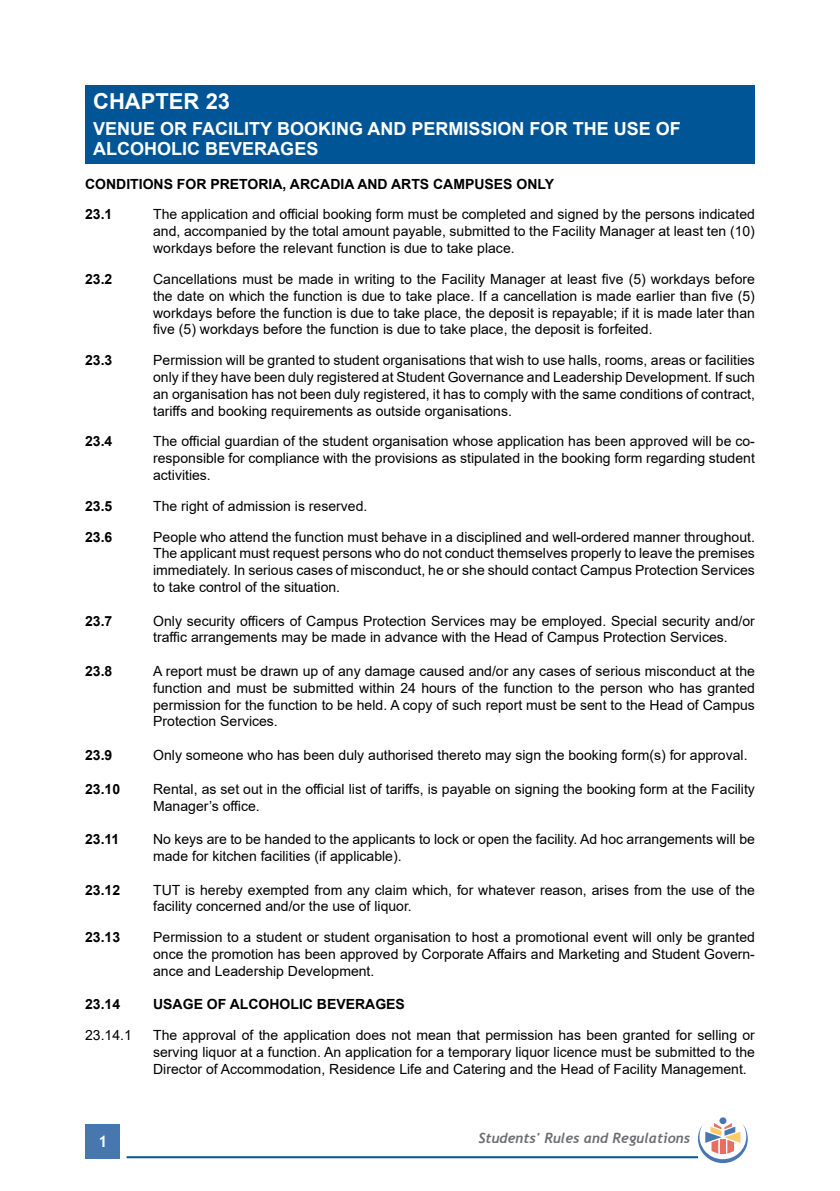
<style>
.page{position:relative;width:840px;height:1191px;background:#fff}
.page>*{position:absolute;margin:0;border:0;box-sizing:border-box;transform-origin:0 0}
.t1{font:700 22px "Arial";color:#fff}
.t2{font:700 18px/20px "Arial";color:#fff}
.t3{font:700 16px "Trebuchet MS";color:#fff}
.t4{font:14px/16.8px "Arial";color:#000;text-align:justify}
.t5{font:700 14px/30.8px "Arial";color:#000}
.t6{font:italic 700 14px "Trebuchet";color:#6d6e71}
</style>
<div class="page">
<div style="left:86px;top:1124px;width:34px;height:34px;background:#4777ae"></div>
<hr style="left:126px;top:1156px;width:571px;height:2px;background:#005596">
<div style="left:719px;top:1117px;width:7px;height:7px;background:#4777ae;border-radius:50%"></div>
<svg style="left:697px;top:1123px;width:50px;height:40px"></svg>
<div style="left:85px;top:85px;width:669px;height:78px;background:#005596"></div>
<h1 class="t1" style="left:93px;top:86px;width:138px">CHAPTER 23</h1>
<p class="t2" style="left:93px;top:119px;width:589px">VENUE OR FACILITY BOOKING AND PERMISSION FOR THE USE OF<br>ALCOHOLIC BEVERAGES</p>
<p class="t5" style="left:85px;top:168px;width:470px">CONDITIONS FOR PRETORIA, ARCADIA AND ARTS CAMPUSES ONLY<br>23.1</p>
<p class="t4" style="left:153px;top:206px;width:603px">The application and official booking form must be completed and signed by the persons indicated and, accompanied by the total amount payable, submitted to the Facility Manager at least ten (10) workdays before the relevant function is due to take place.</p>
<p class="t5" style="left:85px;top:264px;width:29px">23.2</p>
<p class="t4" style="left:153px;top:270px;width:603px">Cancellations must be made in writing to the Facility Manager at least five (5) workdays before the date on which the function is due to take place. If a cancellation is made earlier than five (5) workdays before the function is due to take place, the deposit is repayable; if it is made later than five (5) workdays before the function is due to take place, the deposit is forfeited.</p>
<p class="t5" style="left:85px;top:345px;width:29px">23.3</p>
<p class="t4" style="left:153px;top:352px;width:603px">Permission will be granted to student organisations that wish to use halls, rooms, areas or facilities only if they have been duly registered at Student Governance and Leadership Development. If such an organisation has not been duly registered, it has to comply with the same conditions of contract, tariffs and booking requirements as outside organisations.</p>
<p class="t5" style="left:85px;top:426px;width:29px">23.4</p>
<p class="t4" style="left:153px;top:433px;width:603px">The official guardian of the student organisation whose application has been approved will be co&shy;responsible for compliance with the provisions as stipulated in the booking form regarding student activities.</p>
<p class="t5" style="left:85px;top:490px;width:29px">23.5</p>
<p class="t4" style="left:153px;top:497px;width:215px">The right of admission is reserved.</p>
<p class="t5" style="left:85px;top:521px;width:29px">23.6</p>
<p class="t4" style="left:153px;top:528px;width:603px">People who attend the function must behave in a disciplined and well-ordered manner throughout.<br>The applicant must request persons who do not conduct themselves properly to leave the premises immediately. In serious cases of misconduct, he or she should contact Campus Protection Services to take control of the situation.</p>
<p class="t5" style="left:85px;top:605px;width:29px">23.7</p>
<p class="t4" style="left:153px;top:612px;width:603px">Only security officers of Campus Protection Services may be employed. Special security and/or traffic arrangements may be made in advance with the Head of Campus Protection Services.</p>
<p class="t5" style="left:85px;top:656px;width:29px">23.8</p>
<p class="t4" style="left:153px;top:662px;width:603px">A report must be drawn up of any damage caused and/or any cases of serious misconduct at the function and must be submitted within 24 hours of the function to the person who has granted permission for the function to be held. A copy of such report must be sent to the Head of Campus Protection Services.</p>
<p class="t5" style="left:85px;top:740px;width:29px">23.9</p>
<p class="t4" style="left:153px;top:746px;width:595px">Only someone who has been duly authorised thereto may sign the booking form(s) for approval.</p>
<p class="t5" style="left:85px;top:773px;width:37px">23.10</p>
<p class="t4" style="left:153px;top:780px;width:603px">Rental, as set out in the official list of tariffs, is payable on signing the booking form at the Facility<br>Manager’s office.</p>
<p class="t5" style="left:85px;top:824px;width:36px">23.11</p>
<p class="t4" style="left:153px;top:830px;width:603px">No keys are to be handed to the applicants to lock or open the facility. Ad hoc arrangements will be made for kitchen facilities (if applicable).</p>
<p class="t5" style="left:85px;top:874px;width:37px">23.12</p>
<p class="t4" style="left:153px;top:881px;width:603px">TUT is hereby exempted from any claim which, for whatever reason, arises from the use of the facility concerned and/or the use of liquor.</p>
<p class="t5" style="left:85px;top:922px;width:37px">23.13</p>
<p class="t4" style="left:153px;top:928px;width:603px">Permission to a student or student organisation to host a promotional event will only be granted once the promotion has been approved by Corporate Affairs and Marketing and Student Govern&shy;ance and Leadership Development.</p>
<p class="t5" style="left:85px;top:989px;width:37px">23.14</p>
<p class="t5" style="left:153px;top:989px;width:253px">USAGE OF ALCOHOLIC BEVERAGES</p>
<p class="t4" style="left:85px;top:1026px;width:48px">23.14.1</p>
<p class="t4" style="left:153px;top:1026px;width:603px">The approval of the application does not mean that permission has been granted for selling or serving liquor at a function. An application for a temporary liquor licence must be submitted to the Director of Accommodation, Residence Life and Catering and the Head of Facility Management.</p>
<p class="t3" style="left:98px;top:1131px;width:11px">1</p>
<p class="t6" style="left:478px;top:1129px;width:213px">Students' Rules and Regulations</p>
</div>
